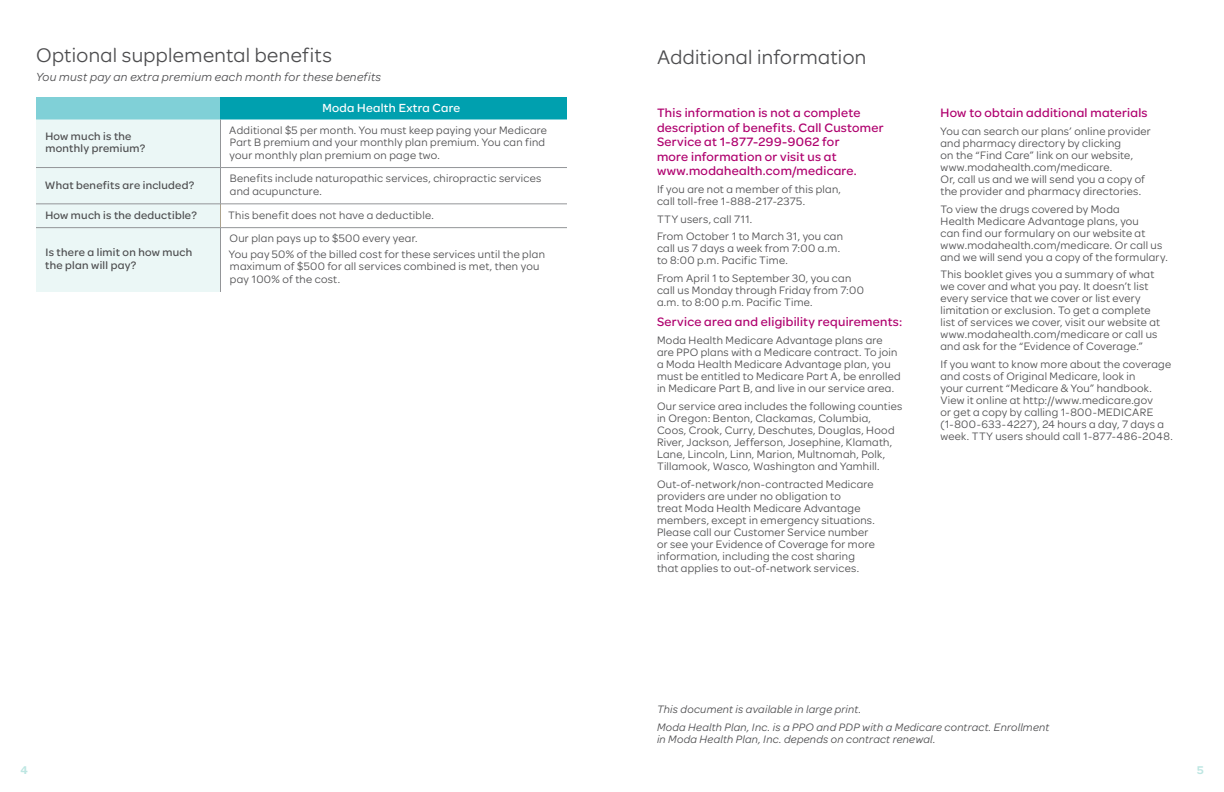
<style>
.page{position:relative;width:1224px;height:792px;background:#fff}
.page>*{position:absolute;margin:0;border:0;box-sizing:border-box;transform-origin:0 0}
.t1{font:21px "Omnes Moda";letter-spacing:.015em;color:#4d4d4f}
.t2{font:500 13px/14.5px "Omnes Moda";letter-spacing:.02em;color:#af006e}
.t3{font:italic 12.5px "Omnes Moda";letter-spacing:.025em;color:#4d4d4f}
.t4{font:500 12.5px "Omnes Moda";letter-spacing:.025em;color:#fff}
.t5{font:600 12px "Omnes Moda";color:#bde6e2}
.t6{font:11.5px/12px "Omnes Moda";letter-spacing:.025em;color:#4d4d4f}
.t7{font:italic 11.5px/17.8px "Omnes Moda";letter-spacing:.02em;color:#4d4d4f}
.t8{font:500 11.5px/12.5px "Omnes Moda";letter-spacing:.025em;color:#4d4d4f}
</style>
<div class="page">
<div style="left:36px;top:97px;width:184px;height:23px;background:#80d0d7"></div>
<div style="left:220px;top:97px;width:347px;height:23px;background:#00a0af"></div>
<svg style="left:221px;top:203px;width:346px;height:26px"></svg>
<hr style="left:220px;top:167px;width:347px;height:1px;background:#939598">
<hr style="left:220px;top:119px;width:1px;height:48px;background:#939598">
<div style="left:36px;top:120px;width:185px;height:172px;background:#ebf7f6"></div>
<hr style="left:220px;top:168px;width:1px;height:36px;background:#939598">
<hr style="left:220px;top:228px;width:1px;height:64px;background:#939598">
<hr style="left:36px;top:204px;width:184px;height:1px;background:#939598">
<hr style="left:220px;top:204px;width:347px;height:1px;background:#939598">
<hr style="left:36px;top:227px;width:184px;height:1px;background:#939598">
<hr style="left:220px;top:227px;width:347px;height:1px;background:#939598">
<h1 class="t1" style="left:36px;top:41px;width:297px">Optional supplemental benefits</h1>
<p class="t3" style="left:36px;top:68px;width:347px">You must pay an extra premium each month for these benefits</p>
<p class="t4" style="left:322px;top:99px;width:139px">Moda Health Extra Care</p>
<p class="t8" style="left:45px;top:129px;width:101px">How much is the monthly premium?</p>
<p class="t6" style="left:229px;top:123px;width:319px;line-height:12.5px">Additional $5 per month. You must keep paying your Medicare<br>Part B premium and your monthly plan premium. You can find your monthly plan premium on page two.</p>
<p class="t8" style="left:45px;top:178px;width:151px">What benefits are included?</p>
<p class="t6" style="left:230px;top:172px;width:313px;line-height:12.5px">Benefits include naturopathic services, chiropractic services and acupuncture.</p>
<p class="t8" style="left:45px;top:208px;width:153px">How much is the deductible?</p>
<p class="t6" style="left:228px;top:208px;width:207px">This benefit does not have a deductible.</p>
<p class="t8" style="left:45px;top:246px;width:149px">Is there a limit on how much the plan will pay?</p>
<p class="t6" style="left:229px;top:230px;width:318px;line-height:15.5px">Our plan pays up to $500 every year.<br>You pay 50% of the billed cost for these services until the plan</p>
<p class="t6" style="left:230px;top:260px;width:311px;line-height:12.5px">maximum of $500 for all services combined is met, then you pay 100% of the cost.</p>
<h1 class="t1" style="left:657px;top:43px;width:211px">Additional information</h1>
<p class="t2" style="left:657px;top:105px;width:228px">This information is not a complete description of benefits. Call Customer Service at 1-877-299-9062 for<br>more information or visit us at www.modahealth.com/medicare.</p>
<p class="t6" style="left:657px;top:182px;width:186px">If you are not a member of this plan, call toll-free 1-888-217-2375.</p>
<p class="t6" style="left:657px;top:209px;width:188px;line-height:17.8px">TTY users, call 711.<br>From October 1 to March 31, you can</p>
<p class="t6" style="left:657px;top:242px;width:185px">call us 7 days a week from 7:00 a.m. to 8:00 p.m. Pacific Time.</p>
<p class="t6" style="left:657px;top:272px;width:209px">From April 1 to September 30, you can call us Monday through Friday from 7:00 a.m. to 8:00 p.m. Pacific Time.</p>
<p class="t2" style="left:657px;top:314px;width:247px">Service area and eligibility requirements:</p>
<p class="t6" style="left:657px;top:334px;width:245px">Moda Health Medicare Advantage plans are are PPO plans with a Medicare contract. To join a Moda Health Medicare Advantage plan, you must be entitled to Medicare Part A, be enrolled in Medicare Part B, and live in our service area.</p>
<p class="t6" style="left:657px;top:399px;width:247px">Our service area includes the following counties in Oregon: Benton, Clackamas, Columbia, Coos, Crook, Curry, Deschutes, Douglas, Hood River, Jackson, Jefferson, Josephine, Klamath, Lane, Lincoln, Linn, Marion, Multnomah, Polk, Tillamook, Wasco, Washington and Yamhill.</p>
<p class="t6" style="left:657px;top:477px;width:219px">Out-of-network/non-contracted Medicare providers are under no obligation to<br>treat Moda Health Medicare Advantage members, except in emergency situations.<br>Please call our Customer Service number or see your Evidence of Coverage for more information, including the cost sharing that applies to out-of-network services.</p>
<p class="t2" style="left:940px;top:105px;width:209px">How to obtain additional materials</p>
<p class="t6" style="left:940px;top:124px;width:212px">You can search our plans’ online provider and pharmacy directory by clicking<br>on the “Find Care” link on our website, www.modahealth.com/medicare.<br>Or, call us and we will send you a copy of the provider and pharmacy directories.</p>
<p class="t6" style="left:940px;top:202px;width:229px">To view the drugs covered by Moda<br>Health Medicare Advantage plans, you<br>can find our formulary on our website at www.modahealth.com/medicare. Or call us and we will send you a copy of the formulary.</p>
<p class="t6" style="left:940px;top:268px;width:221px">This booklet gives you a summary of what we cover and what you pay. It doesn’t list every service that we cover or list every limitation or exclusion. To get a complete list of services we cover, visit our website at www.modahealth.com/medicare or call us and ask for the “Evidence of Coverage.”</p>
<p class="t6" style="left:940px;top:358px;width:234px">If you want to know more about the coverage and costs of Original Medicare, look in<br>your current “Medicare &amp; You” handbook.<br>View it online at http://www.medicare.gov<br>or get a copy by calling 1-800-MEDICARE (1-800-633-4227), 24 hours a day, 7 days a week. TTY users should call 1-877-486-2048.</p>
<p class="t7" style="left:657px;top:700px;width:394px">This document is available in large print.<br>Moda Health Plan, Inc. is a PPO and PDP with a Medicare contract. Enrollment</p>
<p class="t7" style="left:657px;top:729px;width:280px">in Moda Health Plan, Inc. depends on contract renewal.</p>
<p class="t5" style="left:20px;top:762px;width:9px">4</p>
<p class="t5" style="left:1197px;top:762px;width:8px">5</p>
</div>
